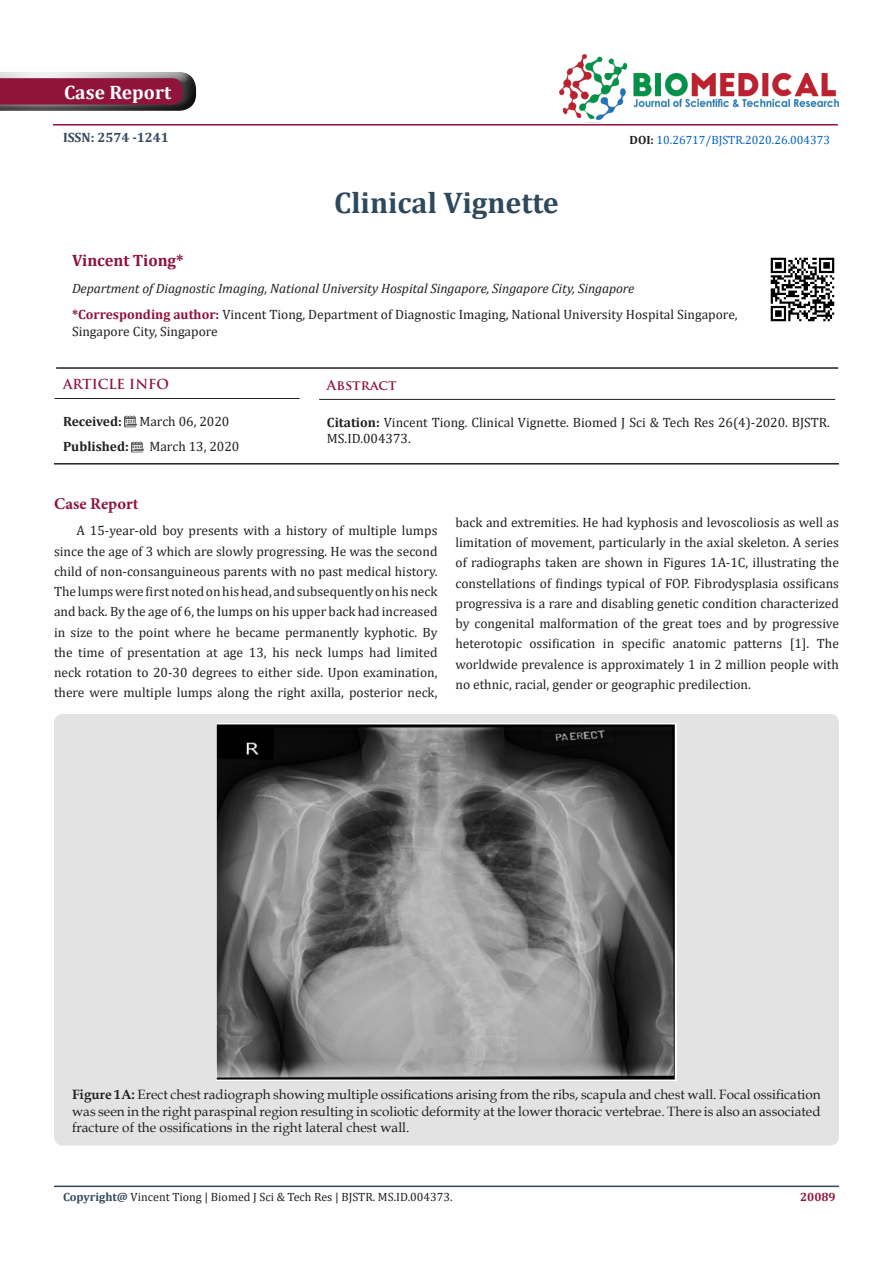
<style>
.page{position:relative;width:893px;height:1263px;background:#fff}
.page>*{position:absolute;margin:0;border:0;box-sizing:border-box;transform-origin:0 0}
.t1{font:700 30px "Cambria";color:#2e495e}
.t2{font:700 19.5px "Cambria";color:#fff}
.t3{font:700 16.5px "Cambria";letter-spacing:-.005em;color:#8f133a}
.t4{font:700 16.5px "Minion Pro";letter-spacing:.005em;color:#8f133a}
.t5{font:13.5px/20.2px "Cambria";color:#231f20}
.t6{font:13.5px/16.2px "Book Antiqua";color:#231f20;text-align:justify}
.t7{font:italic 13.5px "Cambria";letter-spacing:-.005em;color:#231f20}
.t8{font:700 13.5px "Cambria";color:#231f20}
.t9{font:700 13.5px "Trajan Pro";color:#8f133a}
.t10{font:700 13.5px "Cambria";color:#34495e}
.t11{font:12px "Cambria";color:#231f20}
.t12{font:12px "Cambria";color:#0563c1}
.t13{font:700 12px "Cambria";color:#8f133a}
.s1{font-weight:700;color:#231f20}
.s2{font-weight:700;color:#8f133a}
.s3{font-weight:700}
.s4{font-weight:700;color:#34495e}
</style>
<div class="page">
<hr style="left:54px;top:1185px;width:785px;height:2px;background:#34495e">
<svg style="left:0;top:72px;width:196px;height:39px;background:#8a3c55"></svg>
<img style="left:559px;top:54px;width:280px;height:67px">
<hr style="left:53px;top:124px;width:785px;height:2px;background:#8f133a">
<img style="left:770px;top:257px;width:65px;height:65px">
<svg style="left:125px;top:416px;width:11px;height:11px"></svg>
<svg style="left:132px;top:441px;width:11px;height:11px"></svg>
<hr style="left:55px;top:398px;width:245px;height:1px;background:#231f20">
<hr style="left:56px;top:367px;width:782px;height:2px;background:#231f20">
<hr style="left:319px;top:399px;width:516px;height:1px;background:#231f20">
<hr style="left:54px;top:463px;width:785px;height:1px;background:#231f20">
<div style="left:54px;top:714px;width:785px;height:431px;background:#e3e3e3;border-radius:9px"></div>
<img style="left:216px;top:724px;width:461px;height:357px">
<p class="t2" style="left:64px;top:78px;width:108px">Case Report</p>
<p class="t10" style="left:63px;top:127px;width:107px">ISSN: 2574 -1241</p>
<p class="t1" style="left:334px;top:182px;width:226px">Clinical Vignette</p>
<p class="t12" style="left:630px;top:133px;width:202px"><span class="s1">DOI:</span> 10.26717/BJSTR.2020.26.004373</p>
<p class="t3" style="left:72px;top:249px;width:113px">Vincent Tiong*</p>
<p class="t7" style="left:72px;top:279px;width:564px">Department of Diagnostic Imaging, National University Hospital Singapore, Singapore City, Singapore</p>
<p class="t5" style="left:72px;top:307px;width:667px;line-height:16.2px"><span class="s2">*Corresponding author:</span> Vincent Tiong, Department of Diagnostic Imaging, National University Hospital Singapore,<br>Singapore City, Singapore</p>
<p class="t9" style="left:63px;top:376px;width:108px">ARTICLE INFO</p>
<p class="t9" style="left:327px;top:376px;width:71px">Abstract</p>
<p class="t5" style="left:327px;top:414px;width:505px;line-height:16.2px"><span class="s3">Citation:</span> Vincent Tiong. Clinical Vignette. Biomed J Sci &amp; Tech Res 26(4)-2020. BJSTR.<br>MS.ID.004373.</p>
<p class="t8" style="left:63px;top:412px;width:60px">Received:</p>
<p class="t5" style="left:139px;top:411px;width:91px">March 06, 2020</p>
<p class="t8" style="left:63px;top:437px;width:67px">Published:</p>
<p class="t5" style="left:149px;top:437px;width:91px">March 13, 2020</p>
<p class="t4" style="left:54px;top:492px;width:86px">Case Report</p>
<p class="t5" style="left:54px;top:520px;width:385px;text-align:justify;text-indent:22px">A 15-year-old boy presents with a history of multiple lumps since the age of 3 which are slowly progressing. He was the second child of non-consanguineous parents with no past medical history.<br>The lumps were first noted on his head, and subsequently on his neck and back. By the age of 6, the lumps on his upper back had increased in size to the point where he became permanently kyphotic. By the time of presentation at age 13, his neck lumps had limited neck rotation to 20-30 degrees to either side. Upon examination, there were multiple lumps along the right axilla, posterior neck,</p>
<p class="t5" style="left:455px;top:512px;width:385px;text-align:justify">back and extremities. He had kyphosis and levoscoliosis as well as limitation of movement, particularly in the axial skeleton. A series of radiographs taken are shown in Figures 1A-1C, illustrating the constellations of findings typical of FOP. Fibrodysplasia ossificans progressiva is a rare and disabling genetic condition characterized by congenital malformation of the great toes and by progressive heterotopic ossification in specific anatomic patterns [1]. The worldwide prevalence is approximately 1 in 2 million people with no ethnic, racial, gender or geographic predilection.</p>
<p class="t6" style="left:72px;top:1086px;width:750px"><span class="s3">Figure 1A:</span> Erect chest radiograph showing multiple ossifications arising from the ribs, scapula and chest wall. Focal ossification was seen in the right paraspinal region resulting in scoliotic deformity at the lower thoracic vertebrae. There is also an associated fracture of the ossifications in the right lateral chest wall.</p>
<p class="t11" style="left:63px;top:1190px;width:391px"><span class="s4">Copyright@</span> Vincent Tiong | Biomed J Sci &amp; Tech Res | BJSTR. MS.ID.004373.</p>
<p class="t13" style="left:800px;top:1188px;width:37px">20089</p>
</div>
